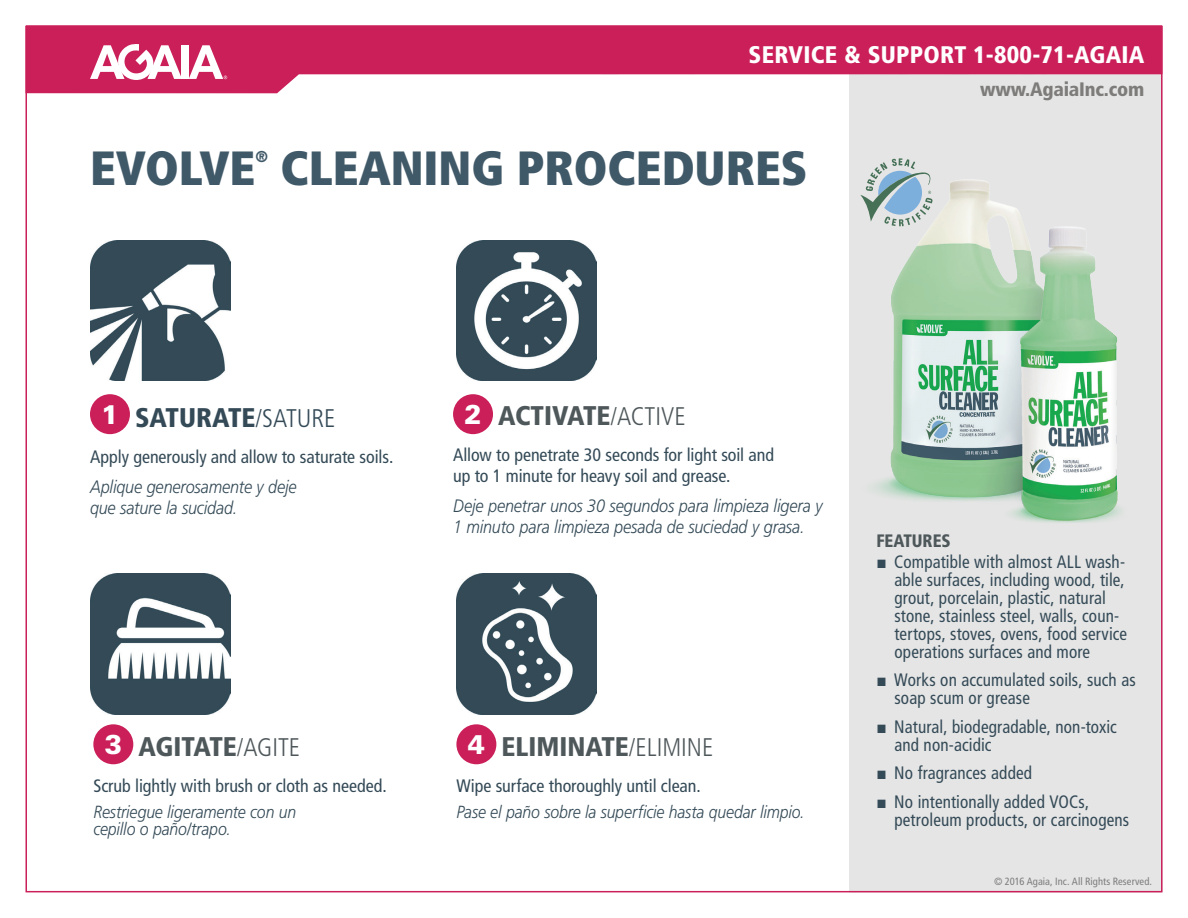
<style>
.page{position:relative;width:1188px;height:918px;background:#fff}
.page>*{position:absolute;margin:0;border:0;box-sizing:border-box;transform-origin:0 0}
.t1{font:900 condensed 48px "Frutiger LT Std";color:#405968}
.t2{font:900 condensed 27px "Frutiger LT Std";color:#4e575a}
.t3{font:900 condensed 27px "Frutiger LT Std";color:#344a57}
.t4{font:900 27px "Univers LT Std";color:#fff;scale:.95 1}
.t5{font:900 condensed 24px "Frutiger LT Std";letter-spacing:.01em;color:#fff}
.t6{font:900 condensed 19.5px "Frutiger LT Std";letter-spacing:-.01em;color:#7d7c7a}
.t7{font:condensed 18px/18px "Frutiger LT Std";letter-spacing:.005em;color:#344a57;scale:.95 1}
.t8{font:condensed 18px/21px "Frutiger LT Std";letter-spacing:.005em;color:#344a57}
.t9{font:italic 300 18px/21px "Frutiger LT Std";letter-spacing:-.01em;color:#344a57;scale:.9 1}
.t10{font:900 condensed 18px "Frutiger LT Std";letter-spacing:-.005em;color:#4e575a;scale:.95 1}
.t11{font:italic 300 17.55px/17.5px "Frutiger";letter-spacing:-.01em;color:#344a57;scale:.9 1}
.t12{font:italic 300 17.55px "Frutiger LT Std";letter-spacing:-.01em;color:#344a57;scale:.9 1}
.t13{font:900 condensed 15.75px "Frutiger LT Std";color:#405968}
.t14{font:condensed 10.5px "Frutiger LT Std";letter-spacing:.005em;color:#7c7d7c}
.s1{font-weight:300;font-size:25.5px}
.s2{font-family:"Arial";font-stretch:normal}
</style>
<div class="page">
<div style="left:849px;top:73px;width:314px;height:845px;background:#e5e5e5"></div>
<svg style="left:29px;top:29px;width:1131px;height:64px;fill:#cb1f5a"></svg>
<svg style="left:90px;top:44px;width:92px;height:36px"></svg>
<div style="left:182px;top:45px;width:7px;height:34px;background:#fff"></div>
<svg style="left:189px;top:45px;width:38px;height:34px"></svg>
<img style="left:456px;top:240px;width:140px;height:140px">
<img style="left:90px;top:240px;width:140px;height:140px">
<img style="left:456px;top:574px;width:140px;height:140px">
<img style="left:90px;top:574px;width:140px;height:140px">
<img style="left:875px;top:179px;width:247px;height:344px">
<svg style="left:860px;top:158px;width:73px;height:68px"></svg>
<div style="left:90px;top:394px;width:40px;height:40px;background:#cb1f5a;border-radius:50%"></div>
<div style="left:453px;top:394px;width:40px;height:40px;background:#cb1f5a;border-radius:50%"></div>
<div style="left:93px;top:724px;width:40px;height:40px;background:#cb1f5a;border-radius:50%"></div>
<div style="left:456px;top:724px;width:40px;height:40px;background:#cb1f5a;border-radius:50%"></div>
<div style="left:0;top:0;width:1188px;height:918px;border:26px solid #fff"></div>
<h3 class="t5" style="left:749px;top:40px;width:397px">SERVICE &amp; SUPPORT 1-800-71-AGAIA</h3>
<p class="t6" style="left:980px;top:77px;width:166px">www.AgaiaInc.com</p>
<h1 class="t1" style="left:90px;top:139px;width:167px">EVOLVE</h1>
<p class="t13" style="left:255px;top:147px;width:14px">®</p>
<h1 class="t1" style="left:280px;top:139px;width:529px">CLEANING PROCEDURES</h1>
<h2 class="t4" style="left:101px;top:398px;width:20px">1</h2>
<h2 class="t4" style="left:464px;top:398px;width:20px">2</h2>
<h2 class="t2" style="left:498px;top:400px;width:189px">ACTIVATE<span class="s1">/ACTIVE</span></h2>
<p class="t8" style="left:453px;top:445px;width:323px">Allow to penetrate 30 seconds for light soil and up to 1 minute for heavy soil and grease.</p>
<p class="t9" style="left:453px;top:496px;width:412px">Deje penetrar unos 30 segundos para limpieza ligera y<br>1 minuto para limpieza pesada de suciedad y grasa.</p>
<h2 class="t3" style="left:135px;top:401px;width:202px">SATURATE<span class="s1">/SATURE</span></h2>
<p class="t8" style="left:90px;top:446px;width:305px">Apply generously and allow to saturate soils.</p>
<p class="t9" style="left:90px;top:476px;width:231px">Aplique generosamente y deje que sature la sucidad.</p>
<h2 class="t4" style="left:105px;top:728px;width:20px">3</h2>
<h2 class="t4" style="left:468px;top:728px;width:20px">4</h2>
<h2 class="t2" style="left:138px;top:730px;width:163px">AGITATE<span class="s1">/AGITE</span></h2>
<p class="t8" style="left:93px;top:775px;width:295px">Scrub lightly with brush or cloth as needed.</p>
<p class="t11" style="left:93px;top:803px;width:227px">Restriegue ligeramente con un cepillo o paño/trapo.</p>
<h2 class="t2" style="left:501px;top:730px;width:214px">ELIMINATE<span class="s1">/ELIMINE</span></h2>
<p class="t8" style="left:456px;top:775px;width:246px">Wipe surface thoroughly until clean.</p>
<p class="t12" style="left:456px;top:802px;width:388px">Pase el paño sobre la superficie hasta quedar limpio.</p>
<p class="t10" style="left:876px;top:530px;width:80px">FEATURES</p>
<p class="t7" style="left:894px;top:553px;width:246px;text-indent:-18px"><span class="s2">■</span> Compatible with almost ALL wash&shy;able surfaces, including wood, tile, grout, porcelain, plastic, natural stone, stainless steel, walls, coun&shy;tertops, stoves, ovens, food service operations surfaces and more</p>
<p class="t7" style="left:894px;top:671px;width:255px;text-indent:-18px"><span class="s2">■</span> Works on accumulated soils, such as soap scum or grease</p>
<p class="t7" style="left:894px;top:718px;width:236px;text-indent:-18px"><span class="s2">■</span> Natural, biodegradable, non-toxic and non-acidic</p>
<p class="t7" style="left:876px;top:764px;width:165px"><span class="s2">■</span> No fragrances added</p>
<p class="t7" style="left:894px;top:793px;width:249px;text-indent:-18px"><span class="s2">■</span> No intentionally added VOCs, petroleum products, or carcinogens</p>
<p class="t14" style="left:994px;top:876px;width:160px">© 2016 Agaia, Inc. All Rights Reserved.</p>
</div>
